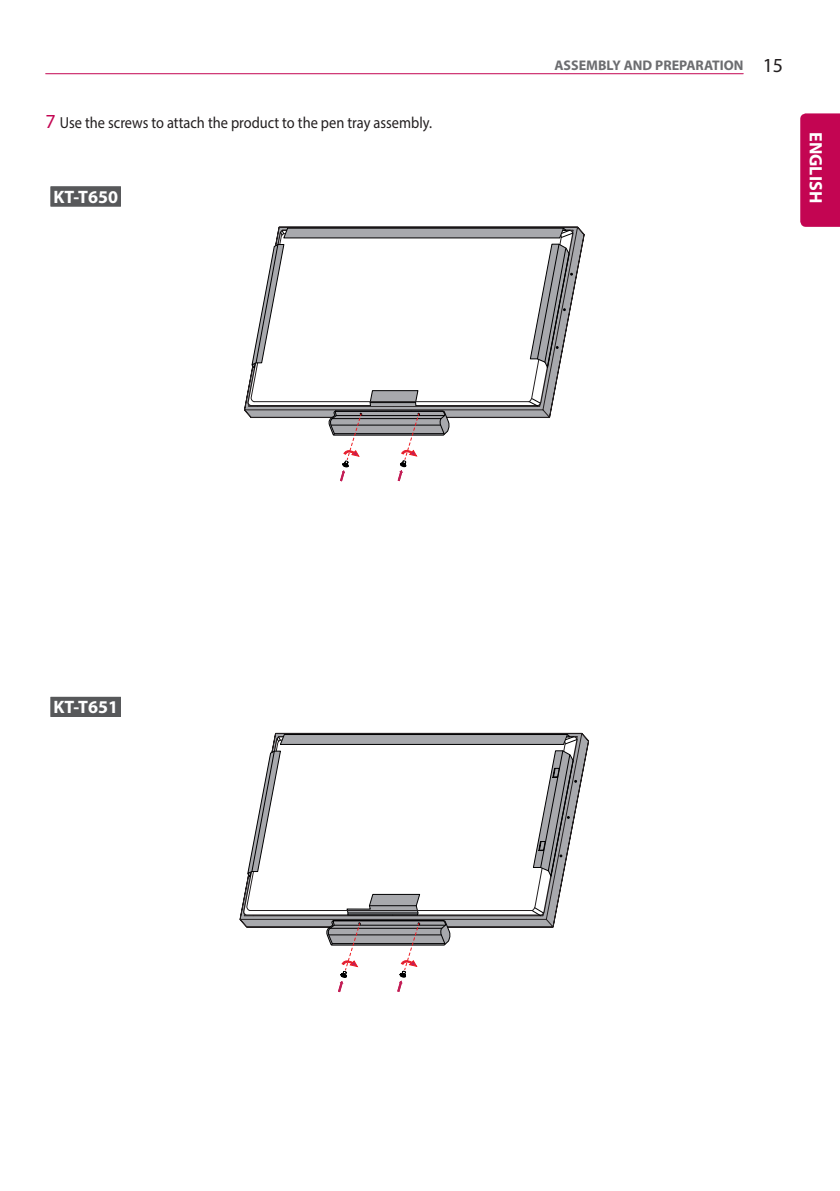
<style>
.page{position:relative;width:840px;height:1191px;background:#fff}
.page>*{position:absolute;margin:0;border:0;box-sizing:border-box;transform-origin:0 0}
.Box_Title{font:700 18px "Myriad Pro";color:#fff}
.Number{font:16px "Myriad Pro";color:#231f20;scale:.9 1}
.t1{font:700 14px "Myriad Pro";color:#6c6d70}
.s1{font-size:20px;color:#c30552}
.s2{font-weight:400;font-size:20px;color:#231f20}
</style>
<div class="page">
<hr style="left:46px;top:73px;width:696px;height:1px;background:#c30552">
<div style="left:800px;top:113px;width:39px;height:114px;background:#c30552"></div>
<div style="left:51px;top:186px;width:70px;height:20px;background:#57585a"></div>
<svg style="left:244px;top:226px;width:340px;height:192px"></svg>
<svg style="left:246px;top:229px;width:327px;height:178px"></svg>
<svg style="left:250px;top:370px;width:312px;height:32px"></svg>
<svg style="left:250px;top:227px;width:323px;height:143px"></svg>
<svg style="left:327px;top:390px;width:123px;height:92px"></svg>
<hr style="left:254px;top:401px;width:275px;height:1px;background:#231f20">
<svg style="left:528px;top:398px;width:12px;height:8px"></svg>
<div style="left:51px;top:697px;width:70px;height:20px;background:#57585a"></div>
<svg style="left:239px;top:733px;width:349px;height:195px"></svg>
<svg style="left:242px;top:735px;width:336px;height:181px"></svg>
<svg style="left:246px;top:879px;width:320px;height:32px"></svg>
<svg style="left:246px;top:733px;width:331px;height:146px"></svg>
<svg style="left:325px;top:893px;width:126px;height:100px"></svg>
<hr style="left:369px;top:905px;width:47px;height:1px;background:#000001">
<hr style="left:348px;top:912px;width:69px;height:1px;background:#000001">
<hr style="left:250px;top:910px;width:282px;height:1px;background:#231f20">
<svg style="left:531px;top:907px;width:13px;height:9px"></svg>
<p class="Number" style="left:45px;top:113px;width:431px"><span class="s1">7</span> Use the screws to attach the product to the pen tray assembly.</p>
<p class="Box_Title" style="left:53px;top:185px;width:66px">KT-T650</p>
<p class="t1" style="left:554px;top:57px;width:230px">ASSEMBLY AND PREPARATION <span class="s2">15</span></p>
<p class="Box_Title" style="left:827px;top:132px;width:72px;rotate:90deg">ENGLISH</p>
<p class="Box_Title" style="left:53px;top:695px;width:66px">KT-T651</p>
</div>
